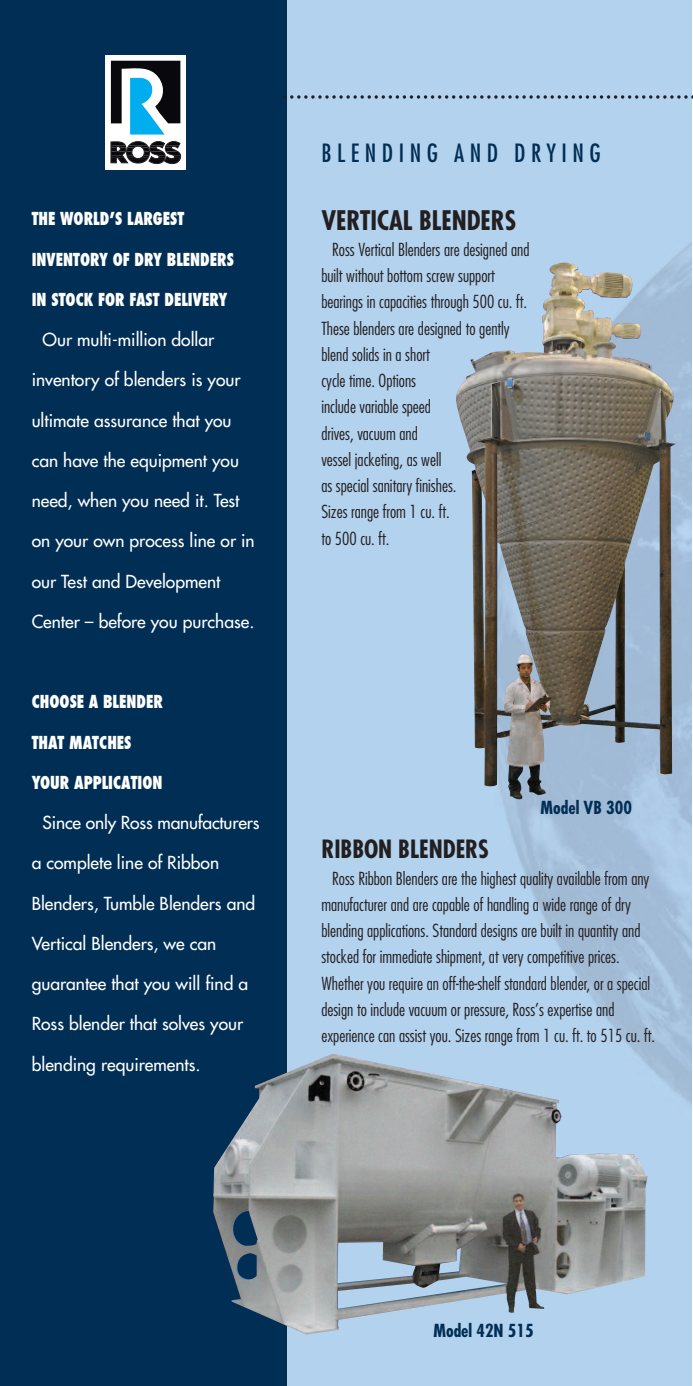
<style>
.page{position:relative;width:693px;height:1386px;background:#fff}
.page>*{position:absolute;margin:0;border:0;box-sizing:border-box;transform-origin:0 0}
.t1{font:700 condensed 26.25px "Futura";color:#231f20}
.t2{font:condensed 24.5px "Futura";letter-spacing:.225em;color:#002e54}
.t3{font:700 condensed 24.5px "Futura";color:#231f20}
.t4{font:300 condensed 17.5px/26.2px "Futura";color:#231f20}
.t5{font:17.5px "Futura";color:#fff}
.t6{font:800 condensed 17.5px "Futura";color:#fff;scale:.9 1}
.t7{font:700 condensed 17.5px "Futura";color:#002e54}
</style>
<div class="page">
<div style="left:0;top:0;width:288px;height:1386px;background:#002e54"></div>
<div style="left:105px;top:56px;width:81px;height:114px;background:#fff"></div>
<svg style="left:111px;top:61px;width:71px;height:104px"></svg>
<img style="left:287px;top:0;width:405px;height:1386px">
<svg style="left:283px;top:95px;width:410px;height:4px;background:#8498ac"></svg>
<img style="left:213px;top:1054px;width:435px;height:280px">
<img style="left:455px;top:262px;width:221px;height:538px">
<p class="t6" style="left:32px;top:208px;width:171px">THE WORLD’S LARGEST</p>
<p class="t6" style="left:32px;top:248px;width:226px">INVENTORY OF DRY BLENDERS</p>
<p class="t6" style="left:32px;top:288px;width:219px">IN STOCK FOR FAST DELIVERY</p>
<p class="t5" style="left:43px;top:331px;width:173px">Our multi-million dollar</p>
<p class="t5" style="left:32px;top:371px;width:210px">inventory of blenders is your</p>
<p class="t5" style="left:32px;top:411px;width:201px">ultimate assurance that you</p>
<p class="t5" style="left:32px;top:452px;width:209px">can have the equipment you</p>
<p class="t5" style="left:32px;top:492px;width:209px">need, when you need it. Test</p>
<p class="t5" style="left:32px;top:532px;width:225px">on your own process line or in</p>
<p class="t5" style="left:32px;top:572px;width:190px">our Test and Development</p>
<p class="t5" style="left:32px;top:613px;width:224px">Center – before you purchase.</p>
<p class="t6" style="left:32px;top:691px;width:147px">CHOOSE A BLENDER</p>
<p class="t6" style="left:32px;top:731px;width:112px">THAT MATCHES</p>
<p class="t6" style="left:32px;top:771px;width:147px">YOUR APPLICATION</p>
<p class="t5" style="left:43px;top:814px;width:218px">Since only Ross manufacturers</p>
<p class="t5" style="left:32px;top:854px;width:189px">a complete line of Ribbon</p>
<p class="t5" style="left:32px;top:894px;width:225px">Blenders, Tumble Blenders and</p>
<p class="t5" style="left:32px;top:935px;width:186px">Vertical Blenders, we can</p>
<p class="t5" style="left:32px;top:975px;width:218px">guarantee that you will find a</p>
<p class="t5" style="left:32px;top:1015px;width:213px">Ross blender that solves your</p>
<p class="t5" style="left:32px;top:1055px;width:170px">blending requirements.</p>
<h2 class="t2" style="left:321px;top:141px;width:281px">BLENDING AND DRYING</h2>
<h1 class="t1" style="left:321px;top:208px;width:196px">VERTICAL BLENDERS</h1>
<p class="t4" style="left:321px;top:237px;width:210px;text-indent:11px">Ross Vertical Blenders are designed and built without bottom screw support bearings in capacities through 500 cu. ft.<br>These blenders are designed to gently blend solids in a short<br>cycle time. Options<br>include variable speed<br>drives, vacuum and<br>vessel jacketing, as well<br>as special sanitary finishes.<br>Sizes range from 1 cu. ft.<br>to 500 cu. ft.</p>
<p class="t7" style="left:541px;top:800px;width:93px">Model VB 300</p>
<h2 class="t3" style="left:321px;top:839px;width:169px">RIBBON BLENDERS</h2>
<p class="t4" style="left:321px;top:866px;width:335px;text-indent:11px">Ross Ribbon Blenders are the highest quality available from any manufacturer and are capable of handling a wide range of dry blending applications. Standard designs are built in quantity and stocked for immediate shipment, at very competitive prices.<br>Whether you require an off-the-shelf standard blender, or a special design to include vacuum or pressure, Ross’s expertise and experience can assist you. Sizes range from 1 cu. ft. to 515 cu. ft.</p>
<p class="t7" style="left:433px;top:1323px;width:102px">Model 42N 515</p>
</div>
